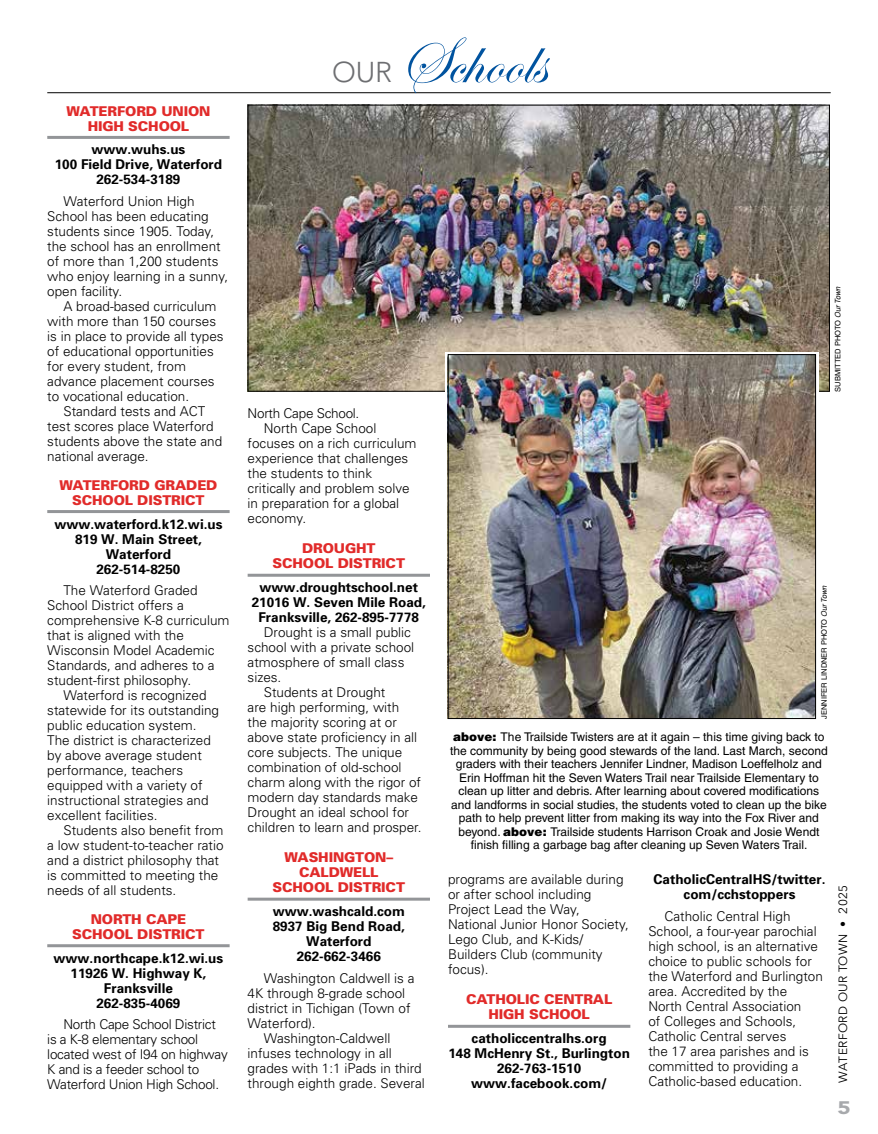
<style>
.page{position:relative;width:878px;height:1134px;background:#fff}
.page>*{position:absolute;margin:0;border:0;box-sizing:border-box;transform-origin:0 0}
.t1{font:67.5px "Edwardian Script ITC";letter-spacing:-.005em;color:#00539f}
.t2{font:300 28.5px "Avenir";color:#6d6e71}
.t3{font:900 18px "Avenir";color:#a7a9ac;scale:1.25 1}
.t4{font:300 13.5px/15px "Univers";color:#000}
.t5{font:700 13.5px/15px "Univers";color:#000;text-align:center}
.t6{font:900 13.5px/15px "Univers";letter-spacing:-.01em;color:#e12b2a;text-align:center}
.t7{font:300 13.5px/15px "Univers";letter-spacing:-.02em;color:#000}
.t8{font:12px/13.5px "Helvetica";color:#000;text-align:center}
.t9{font:12px "Avenir Next";letter-spacing:.03em;color:#000}
.t10{font:7.5px "Helvetica";color:#000}
.s1{font-style:italic}
.s2{font-weight:900}
</style>
<div class="page">
<hr style="left:47px;top:92px;width:783px;height:1px;background:#000">
<img style="left:250px;top:107px;width:577px;height:283px">
<hr style="left:47px;top:136px;width:183px;height:3px;background:#939598">
<hr style="left:47px;top:510px;width:183px;height:3px;background:#939598">
<hr style="left:47px;top:944px;width:183px;height:3px;background:#939598">
<hr style="left:248px;top:574px;width:182px;height:3px;background:#939598">
<hr style="left:248px;top:898px;width:182px;height:3px;background:#939598">
<hr style="left:448px;top:1025px;width:182px;height:3px;background:#939598">
<svg style="left:445px;top:352px;width:373px;height:48px"></svg>
<img style="left:450px;top:356px;width:363px;height:361px">
<div style="left:448px;top:354px;width:367px;height:365px;border:1px solid #000"></div>
<p class="t6" style="left:66px;top:103px;width:145px">WATERFORD UNION<br>HIGH SCHOOL</p>
<p class="t5" style="left:55px;top:142px;width:169px">www.wuhs.us<br>100 Field Drive, Waterford<br>262-534-3189</p>
<p class="t4" style="left:47px;top:194px;width:182px;text-indent:16px">Waterford Union High<br>School has been educating students since 1905. Today, the school has an enrollment of more than 1,200 students who enjoy learning in a sunny, open facility.</p>
<p class="t4" style="left:47px;top:299px;width:178px;text-indent:16px">A broad-based curriculum with more than 150 courses is in place to provide all types of educational opportunities for every student, from advance placement courses to vocational education.</p>
<p class="t4" style="left:47px;top:404px;width:176px;text-indent:16px">Standard tests and ACT test scores place Waterford students above the state and national average.</p>
<p class="t6" style="left:59px;top:477px;width:159px">WATERFORD GRADED<br>SCHOOL DISTRICT</p>
<p class="t5" style="left:54px;top:516px;width:170px">www.waterford.k12.wi.us<br>819 W. Main Street,<br>Waterford<br>262-514-8250</p>
<p class="t4" style="left:63px;top:583px;width:136px">The Waterford Graded</p>
<p class="t4" style="left:47px;top:598px;width:138px">School District offers a</p>
<p class="t4" style="left:47px;top:613px;width:184px">comprehensive K-8 curriculum</p>
<p class="t4" style="left:47px;top:628px;width:138px">that is aligned with the</p>
<p class="t4" style="left:47px;top:643px;width:169px">Wisconsin Model Academic</p>
<p class="t4" style="left:47px;top:658px;width:169px">Standards, and adheres to a</p>
<p class="t4" style="left:47px;top:673px;width:146px">student-first philosophy.</p>
<p class="t4" style="left:63px;top:688px;width:145px">Waterford is recognized</p>
<p class="t4" style="left:47px;top:703px;width:173px">statewide for its outstanding</p>
<p class="t4" style="left:47px;top:718px;width:151px">public education system.</p>
<p class="t4" style="left:47px;top:733px;width:165px">The district is characterized</p>
<p class="t4" style="left:47px;top:748px;width:156px">by above average student</p>
<p class="t4" style="left:47px;top:763px;width:137px">performance, teachers</p>
<p class="t4" style="left:47px;top:778px;width:157px">equipped with a variety of</p>
<p class="t4" style="left:47px;top:793px;width:163px">instructional strategies and</p>
<p class="t4" style="left:47px;top:808px;width:112px">excellent facilities.</p>
<p class="t4" style="left:63px;top:823px;width:161px">Students also benefit from</p>
<p class="t4" style="left:47px;top:838px;width:178px">a low student-to-teacher ratio</p>
<p class="t4" style="left:47px;top:853px;width:173px">and a district philosophy that</p>
<p class="t4" style="left:47px;top:868px;width:173px">is committed to meeting the</p>
<p class="t4" style="left:47px;top:883px;width:131px">needs of all students.</p>
<p class="t6" style="left:72px;top:911px;width:134px">NORTH CAPE<br>SCHOOL DISTRICT</p>
<p class="t5" style="left:54px;top:950px;width:171px">www.northcape.k12.wi.us<br>11926 W. Highway K,<br>Franksville<br>262-835-4069</p>
<p class="t7" style="left:47px;top:1017px;width:182px;text-indent:16px">North Cape School District is a K-8 elementary school located west of I94 on highway<br>K and is a feeder school to<br>Waterford Union High School.</p>
<h2 class="t2" style="left:332px;top:55px;width:61px">OUR</h2>
<h1 class="t1" style="left:399px;top:24px;width:148px">Schools</h1>
<p class="t10" style="left:833px;top:392px;width:107px;rotate:-90deg">SUBMITTED PHOTO <span class="s1">Our Town</span></p>
<p class="t7" style="left:248px;top:406px;width:113px">North Cape School.</p>
<p class="t4" style="left:264px;top:421px;width:114px">North Cape School</p>
<p class="t4" style="left:248px;top:436px;width:170px">focuses on a rich curriculum</p>
<p class="t4" style="left:248px;top:451px;width:162px">experience that challenges</p>
<p class="t4" style="left:248px;top:466px;width:126px">the students to think</p>
<p class="t4" style="left:248px;top:481px;width:164px">critically and problem solve</p>
<p class="t4" style="left:248px;top:496px;width:153px">in preparation for a global</p>
<p class="t4" style="left:248px;top:511px;width:60px">economy.</p>
<p class="t6" style="left:272px;top:541px;width:134px">DROUGHT<br>SCHOOL DISTRICT</p>
<p class="t5" style="left:252px;top:580px;width:176px">www.droughtschool.net<br>21016 W. Seven Mile Road,<br>Franksville, 262-895-7778</p>
<p class="t4" style="left:264px;top:625px;width:149px">Drought is a small public</p>
<p class="t4" style="left:248px;top:640px;width:168px">school with a private school</p>
<p class="t4" style="left:248px;top:655px;width:158px">atmosphere of small class</p>
<p class="t4" style="left:248px;top:670px;width:35px">sizes.</p>
<p class="t4" style="left:264px;top:685px;width:123px">Students at Drought</p>
<p class="t4" style="left:248px;top:700px;width:153px">are high performing, with</p>
<p class="t4" style="left:248px;top:715px;width:151px">the majority scoring at or</p>
<p class="t4" style="left:248px;top:730px;width:171px">above state proficiency in all</p>
<p class="t4" style="left:248px;top:745px;width:156px">core subjects. The unique</p>
<p class="t4" style="left:248px;top:760px;width:155px">combination of old-school</p>
<p class="t4" style="left:248px;top:775px;width:175px">charm along with the rigor of</p>
<p class="t4" style="left:248px;top:790px;width:172px">modern day standards make</p>
<p class="t4" style="left:248px;top:805px;width:163px">Drought an ideal school for</p>
<p class="t4" style="left:248px;top:820px;width:175px">children to learn and prosper.</p>
<p class="t6" style="left:272px;top:850px;width:134px">WASHINGTON–<br>CALDWELL<br>SCHOOL DISTRICT</p>
<p class="t5" style="left:273px;top:904px;width:134px">www.washcald.com<br>8937 Big Bend Road,<br>Waterford<br>262-662-3466</p>
<p class="t4" style="left:264px;top:971px;width:152px">Washington Caldwell is a</p>
<p class="t4" style="left:248px;top:986px;width:159px">4K through 8-grade school</p>
<p class="t4" style="left:248px;top:1001px;width:164px">district in Tichigan (Town of</p>
<p class="t4" style="left:248px;top:1016px;width:70px">Waterford).</p>
<p class="t4" style="left:264px;top:1031px;width:128px">Washington-Caldwell</p>
<p class="t4" style="left:248px;top:1046px;width:146px">infuses technology in all</p>
<p class="t4" style="left:248px;top:1061px;width:176px">grades with 1:1 iPads in third</p>
<p class="t4" style="left:248px;top:1076px;width:179px">through eighth grade. Several</p>
<p class="t10" style="left:819px;top:719px;width:135px;rotate:-90deg">JENNIFER LINDNER PHOTO <span class="s1">Our Town</span></p>
<p class="t8" style="left:450px;top:730px;width:379px"><span class="s2">above:</span> The Trailside Twisters are at it again – this time giving back to the community by being good stewards of the land. Last March, second graders with their teachers Jennifer Lindner, Madison Loeffelholz and Erin Hoffman hit the Seven Waters Trail near Trailside Elementary to clean up litter and debris. After learning about covered modifications and landforms in social studies, the students voted to clean up the bike path to help prevent litter from making its way into the Fox River and beyond. <span class="s2">above:</span> Trailside students Harrison Croak and Josie Wendt finish filling a garbage bag after cleaning up Seven Waters Trail.</p>
<p class="t4" style="left:448px;top:872px;width:182px">programs are available during or after school including<br>Project Lead the Way,<br>National Junior Honor Society,<br>Lego Club, and K-Kids/<br>Builders Club (community focus).</p>
<p class="t6" style="left:466px;top:992px;width:148px">CATHOLIC CENTRAL<br>HIGH SCHOOL</p>
<p class="t5" style="left:448px;top:1031px;width:183px">catholiccentralhs.org<br>148 McHenry St., Burlington<br>262-763-1510 www.facebook.com/</p>
<p class="t5" style="left:653px;top:872px;width:173px">CatholicCentralHS/twitter. com/cchstoppers</p>
<p class="t4" style="left:648px;top:909px;width:176px;text-indent:16px">Catholic Central High<br>School, a four-year parochial high school, is an alternative choice to public schools for the Waterford and Burlington area. Accredited by the<br>North Central Association<br>of Colleges and Schools,<br>Catholic Central serves<br>the 17 area parishes and is committed to providing a<br>Catholic-based education.</p>
<p class="t9" style="left:832px;top:1083px;width:199px;rotate:-90deg">WATERFORD OUR TOWN • 2025</p>
<h3 class="t3" style="left:837px;top:1097px;width:12px">5</h3>
</div>
